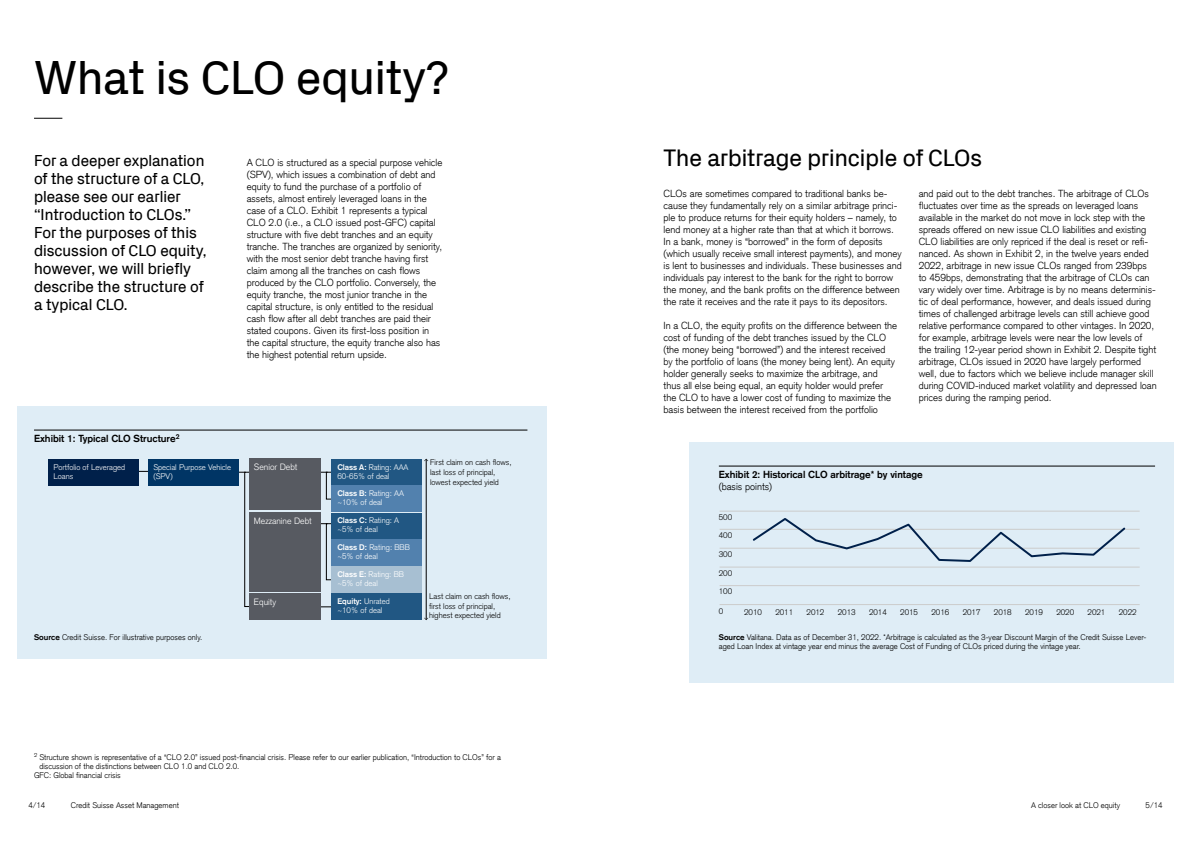
<style>
.page{position:relative;width:1191px;height:842px;background:#fff}
.page>*{position:absolute;margin:0;border:0;box-sizing:border-box;transform-origin:0 0}
.Headline___Medium{font:48px "Credit Suisse Headline";color:#000}
.Subheadline{font:24px "Credit Suisse Headline";color:#000}
.Intro{font:16px/18px "Credit Suisse Headline";color:#000}
.Body_Light{font:300 10px/12px "Credit Suisse Type";color:#000}
.Body_bold_-_rule_abo{font:700 10px "Credit Suisse Type";color:#000}
.t1{font:300 9px "Credit Suisse Type";color:#fff}
.Small_Print{font:300 8px/9.6px "Credit Suisse Type";color:#000}
.t2{font:300 8px/9px "Credit Suisse Type";color:#fff}
.s1{font-weight:700}
</style>
<div class="page">
<svg style="left:34px;top:118px;width:28px;height:1px"></svg>
<div style="left:17px;top:406px;width:529px;height:252px;background:#dfedf6"></div>
<div style="left:689px;top:442px;width:485px;height:240px;background:#dfedf6"></div>
<hr style="left:34px;top:430px;width:493px;height:1px;background:#000">
<hr style="left:719px;top:466px;width:436px;height:1px;background:#000">
<div style="left:49px;top:459px;width:90px;height:27px;background:#00204a"></div>
<div style="left:149px;top:459px;width:90px;height:27px;background:#003565"></div>
<svg style="left:239px;top:472px;width:93px;height:136px"></svg>
<div style="left:249px;top:459px;width:72px;height:51px;background:#575a61"></div>
<div style="left:249px;top:512px;width:72px;height:79px;background:#575a61"></div>
<div style="left:249px;top:593px;width:72px;height:27px;background:#575a61"></div>
<div style="left:332px;top:459px;width:90px;height:27px;background:#215783"></div>
<div style="left:332px;top:485px;width:90px;height:27px;background:#5281ae"></div>
<div style="left:332px;top:593px;width:90px;height:27px;background:#215783"></div>
<div style="left:332px;top:512px;width:90px;height:27px;background:#215783"></div>
<div style="left:332px;top:539px;width:90px;height:27px;background:#5281ae"></div>
<div style="left:332px;top:566px;width:90px;height:27px;background:#a7bfd2"></div>
<hr style="left:426px;top:459px;width:1px;height:161px;background:#000">
<hr style="left:719px;top:604px;width:420px;height:1px;background:#cccccb">
<hr style="left:719px;top:585px;width:420px;height:1px;background:#cccccb">
<hr style="left:719px;top:567px;width:420px;height:1px;background:#cccccb">
<hr style="left:719px;top:548px;width:420px;height:1px;background:#cccccb">
<hr style="left:719px;top:529px;width:420px;height:1px;background:#cccccb">
<hr style="left:719px;top:511px;width:420px;height:1px;background:#cccccb">
<svg style="left:751px;top:518px;width:376px;height:44px"></svg>
<h1 class="Headline___Medium" style="left:34px;top:45px;width:416px">What is CLO equity?</h1>
<h2 class="Intro" style="left:34px;top:151px;width:174px">For a deeper explanation of the structure of a CLO, please see our earlier “Introduction to CLOs.”<br>For the purposes of this discussion of CLO equity, however, we will briefly describe the structure of a typical CLO.</h2>
<p class="Body_Light" style="left:247px;top:157px;width:197px">A CLO is structured as a special purpose vehicle (SPV), which issues a combination of debt and equity to fund the purchase of a portfolio of assets, almost entirely leveraged loans in the case of a CLO. Exhibit 1 represents a typical CLO 2.0 (i.e., a CLO issued post-GFC) capital structure with five debt tranches and an equity tranche. The tranches are organized by seniority, with the most senior debt tranche having first claim among all the tranches on cash flows produced by the CLO portfolio. Conversely, the equity tranche, the most junior tranche in the capital structure, is only entitled to the residual cash flow after all debt tranches are paid their stated coupons. Given its first-loss position in the capital structure, the equity tranche also has the highest potential return upside.</p>
<h3 class="Body_bold_-_rule_abo" style="left:34px;top:433px;width:147px">Exhibit 1: Typical CLO Structure<sup>2</sup></h3>
<p class="t2" style="left:53px;top:462px;width:73px">Portfolio of Leveraged<br>Loans</p>
<p class="t2" style="left:153px;top:462px;width:79px">Special Purpose Vehicle (SPV)</p>
<p class="t1" style="left:254px;top:462px;width:45px">Senior Debt</p>
<p class="t1" style="left:254px;top:515px;width:59px">Mezzanine Debt</p>
<p class="t1" style="left:254px;top:596px;width:24px">Equity</p>
<p class="t2" style="left:337px;top:462px;width:73px"><span class="s1">Class A:</span> Rating: AAA<br>60-65% of deal</p>
<p class="t2" style="left:337px;top:489px;width:68px"><span class="s1">Class B:</span> Rating: AA ~10% of deal</p>
<p class="t2" style="left:337px;top:516px;width:63px"><span class="s1">Class C:</span> Rating: A ~5% of deal</p>
<p class="t2" style="left:337px;top:543px;width:74px"><span class="s1">Class D:</span> Rating: BBB ~5% of deal</p>
<p class="t2" style="left:337px;top:570px;width:68px"><span class="s1">Class E:</span> Rating: BB ~5% of deal</p>
<p class="t2" style="left:337px;top:597px;width:54px"><span class="s1">Equity:</span> Unrated ~10% of deal</p>
<p class="Small_Print" style="left:430px;top:458px;width:83px">First claim on cash flows, last loss of principal, lowest expected yield</p>
<p class="Small_Print" style="left:429px;top:592px;width:83px">Last claim on cash flows, first loss of principal, highest expected yield</p>
<p class="Subheadline" style="left:663px;top:141px;width:320px">The arbitrage principle of CLOs</p>
<p class="Body_Light" style="left:663px;top:188px;width:240px">CLOs are sometimes compared to traditional banks be&shy;cause they fundamentally rely on a similar arbitrage princi&shy;ple to produce returns for their equity holders – namely, to lend money at a higher rate than that at which it borrows.<br>In a bank, money is “borrowed” in the form of deposits (which usually receive small interest payments), and money is lent to businesses and individuals. These businesses and individuals pay interest to the bank for the right to borrow the money, and the bank profits on the difference between the rate it receives and the rate it pays to its depositors.</p>
<p class="Body_Light" style="left:663px;top:320px;width:235px">In a CLO, the equity profits on the difference between the cost of funding of the debt tranches issued by the CLO (the money being “borrowed”) and the interest received by the portfolio of loans (the money being lent). An equity holder generally seeks to maximize the arbitrage, and thus all else being equal, an equity holder would prefer the CLO to have a lower cost of funding to maximize the basis between the interest received from the portfolio</p>
<p class="Body_Light" style="left:918px;top:188px;width:239px">and paid out to the debt tranches. The arbitrage of CLOs fluctuates over time as the spreads on leveraged loans available in the market do not move in lock step with the spreads offered on new issue CLO liabilities and existing CLO liabilities are only repriced if the deal is reset or refi&shy;nanced. As shown in Exhibit 2, in the twelve years ended 2022, arbitrage in new issue CLOs ranged from 239bps to 459bps, demonstrating that the arbitrage of CLOs can vary widely over time. Arbitrage is by no means determinis&shy;tic of deal performance, however, and deals issued during times of challenged arbitrage levels can still achieve good relative performance compared to other vintages. In 2020, for example, arbitrage levels were near the low levels of the trailing 12-year period shown in Exhibit 2. Despite tight arbitrage, CLOs issued in 2020 have largely performed well, due to factors which we believe include manager skill during COVID-induced market volatility and depressed loan prices during the ramping period.</p>
<h3 class="Body_bold_-_rule_abo" style="left:719px;top:469px;width:205px">Exhibit 2: Historical CLO arbitrage* by vintage</h3>
<p class="Body_Light" style="left:719px;top:481px;width:55px">(basis points)</p>
<p class="Small_Print" style="left:719px;top:512px;width:15px">500</p>
<p class="Small_Print" style="left:719px;top:530px;width:15px">400</p>
<p class="Small_Print" style="left:719px;top:549px;width:15px">300</p>
<p class="Small_Print" style="left:719px;top:568px;width:15px">200</p>
<p class="Small_Print" style="left:719px;top:587px;width:15px">100</p>
<p class="Small_Print" style="left:719px;top:606px;width:6px">0</p>
<p class="Small_Print" style="left:744px;top:608px;width:19px">2010</p>
<p class="Small_Print" style="left:775px;top:608px;width:19px">2011</p>
<p class="Small_Print" style="left:806px;top:608px;width:19px">2012</p>
<p class="Small_Print" style="left:838px;top:608px;width:19px">2013</p>
<p class="Small_Print" style="left:869px;top:608px;width:19px">2014</p>
<p class="Small_Print" style="left:900px;top:608px;width:19px">2015</p>
<p class="Small_Print" style="left:931px;top:608px;width:19px">2016</p>
<p class="Small_Print" style="left:962px;top:608px;width:19px">2017</p>
<p class="Small_Print" style="left:994px;top:608px;width:19px">2018</p>
<p class="Small_Print" style="left:1025px;top:608px;width:19px">2019</p>
<p class="Small_Print" style="left:1056px;top:608px;width:19px">2020</p>
<p class="Small_Print" style="left:1087px;top:608px;width:19px">2021</p>
<p class="Small_Print" style="left:1118px;top:608px;width:19px">2022</p>
<p class="Small_Print" style="left:34px;top:632px;width:170px"><span class="s1">Source</span> Credit Suisse. For illustrative purposes only.</p>
<p class="Small_Print" style="left:719px;top:632px;width:429px;line-height:9px"><span class="s1">Source</span> Valitana. Data as of December 31, 2022. *Arbitrage is calculated as the 3-year Discount Margin of the Credit Suisse Lever&shy;aged Loan Index at vintage year end minus the average Cost of Funding of CLOs priced during the vintage year.</p>
<p class="Small_Print" style="left:39px;top:753px;width:463px;line-height:9px;text-indent:-5px"><sup>2</sup> Structure shown is representative of a “CLO 2.0” issued post-financial crisis. Please refer to our earlier publication, “Introduction to CLOs” for a discussion of the distinctions between CLO 1.0 and CLO 2.0.</p>
<p class="Small_Print" style="left:34px;top:770px;width:88px">GFC: Global financial crisis</p>
<p class="Small_Print" style="left:28px;top:800px;width:19px">4/14</p>
<p class="Small_Print" style="left:71px;top:800px;width:110px">Credit Suisse Asset Management</p>
<p class="Small_Print" style="left:1031px;top:800px;width:90px">A closer look at CLO equity</p>
<p class="Small_Print" style="left:1145px;top:800px;width:19px">5/14</p>
</div>
